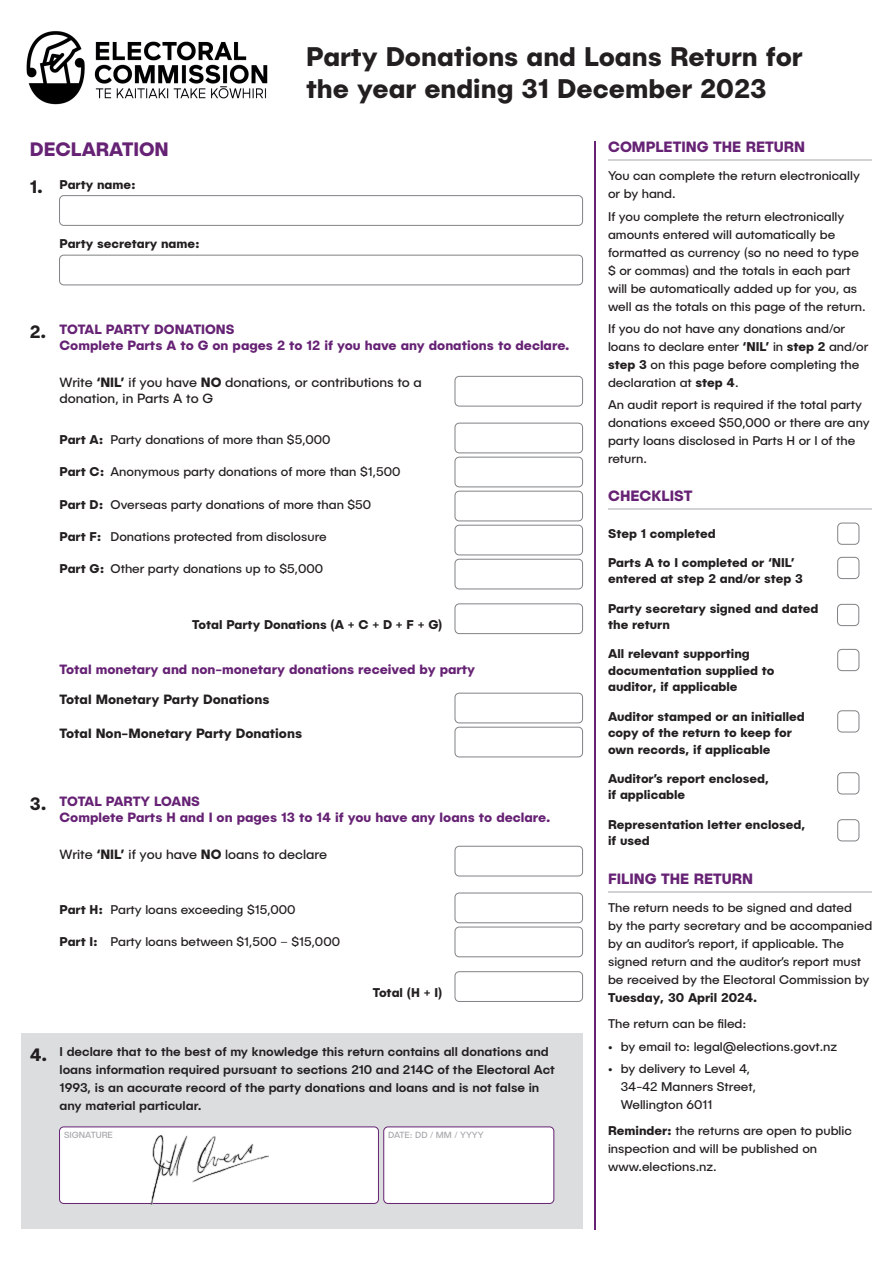
<style>
.page{position:relative;width:893px;height:1263px;background:#fff}
.page>*{position:absolute;margin:0;border:0;box-sizing:border-box;transform-origin:0 0}
.Main_form_header{font:700 27px/31.5px "Publica Sans";color:#231f20}
.Opening_bullet_points{font:700 19.5px "Publica Sans";color:#662274}
.Step_no__text{font:700 18px "Publica Sans";color:#231f20}
.Opening_bullet_points-2{font:700 15px "Publica Sans";color:#662274}
.Declaration_field_name{font:700 13.5px "Publica Sans";color:#662274}
.Declaration_field_name-2{font:13.5px/16.2px "Publica Sans";color:#231f20}
.Declaration_field_name-3{font:700 13.5px "Publica Sans";color:#231f20}
.Information_body_text{font:12.75px/18px "Publica Sans";color:#231f20}
.Information_body_head{font:700 12.75px/16.5px "Publica Sans";color:#231f20}
.Declaration_field_name-4{font:12.75px "Publica Sans";color:#231f20}
.Declaration_statement_text{font:500 12.75px/18px "Publica Sans";color:#231f20}
.Info_body_text_bullet{font:12.75px/18px "Publica Sans";color:#231f20}
.Declaration_field_name-5{font:700 12.75px "Publica Sans";color:#231f20}
.Info_body_head_parah_space{font:12.75px "Publica Sans";color:#231f20}
.Instruction_text{font:9px "Publica Sans";color:#a8a9ad}
.s1{font-weight:700}
</style>
<div class="page">
<img style="left:26px;top:31px;width:242px;height:74px">
<div style="left:59px;top:195px;width:524px;height:31px;border:1px solid #808285;border-radius:4px"></div>
<div style="left:59px;top:255px;width:524px;height:30px;border:1px solid #808285;border-radius:4px"></div>
<div style="left:455px;top:376px;width:128px;height:30px;border:1px solid #808285;border-radius:4px"></div>
<div style="left:455px;top:693px;width:128px;height:30px;border:1px solid #808285;border-radius:4px"></div>
<div style="left:455px;top:727px;width:128px;height:30px;border:1px solid #808285;border-radius:4px"></div>
<div style="left:455px;top:846px;width:128px;height:30px;border:1px solid #808285;border-radius:4px"></div>
<div style="left:455px;top:423px;width:128px;height:30px;border:1px solid #808285;border-radius:4px"></div>
<div style="left:455px;top:893px;width:128px;height:30px;border:1px solid #808285;border-radius:4px"></div>
<div style="left:455px;top:457px;width:128px;height:30px;border:1px solid #808285;border-radius:4px"></div>
<div style="left:455px;top:927px;width:128px;height:30px;border:1px solid #808285;border-radius:4px"></div>
<div style="left:455px;top:491px;width:128px;height:30px;border:1px solid #808285;border-radius:4px"></div>
<div style="left:455px;top:525px;width:128px;height:30px;border:1px solid #808285;border-radius:4px"></div>
<div style="left:455px;top:559px;width:128px;height:30px;border:1px solid #808285;border-radius:4px"></div>
<div style="left:455px;top:604px;width:128px;height:30px;border:1px solid #808285;border-radius:4px"></div>
<div style="left:455px;top:971px;width:128px;height:31px;border:1px solid #808285;border-radius:4px"></div>
<div style="left:837px;top:523px;width:22px;height:21px;border:1px solid #808285;border-radius:4px"></div>
<div style="left:837px;top:557px;width:22px;height:22px;border:1px solid #808285;border-radius:4px"></div>
<div style="left:837px;top:604px;width:22px;height:22px;border:1px solid #808285;border-radius:4px"></div>
<div style="left:837px;top:649px;width:22px;height:22px;border:1px solid #808285;border-radius:4px"></div>
<div style="left:837px;top:711px;width:22px;height:21px;border:1px solid #808285;border-radius:4px"></div>
<div style="left:837px;top:772px;width:22px;height:22px;border:1px solid #808285;border-radius:4px"></div>
<div style="left:837px;top:819px;width:22px;height:22px;border:1px solid #808285;border-radius:4px"></div>
<div style="left:21px;top:1033px;width:562px;height:196px;background:#dcdddf"></div>
<hr style="left:595px;top:141px;width:1px;height:1088px;background:#662274">
<hr style="left:608px;top:891px;width:264px;height:1px;background:#d1d2d4">
<hr style="left:608px;top:159px;width:264px;height:2px;background:#d1d2d4">
<hr style="left:608px;top:508px;width:264px;height:1px;background:#d1d2d4">
<div style="left:60px;top:1127px;width:318px;height:76px;background:#fff;border-radius:4px"></div>
<div style="left:59px;top:1127px;width:320px;height:76px;border:1px solid #662274;border-radius:4px"></div>
<div style="left:384px;top:1127px;width:170px;height:76px;background:#fff;border-radius:4px"></div>
<div style="left:384px;top:1127px;width:170px;height:76px;border:1px solid #662274;border-radius:4px"></div>
<img style="left:149px;top:1136px;width:121px;height:68px">
<p class="Main_form_header" style="left:306px;top:40px;width:498px">Party Donations and Loans Return for the year ending 31 December 2023</p>
<p class="Opening_bullet_points" style="left:30px;top:136px;width:141px">DECLARATION</p>
<p class="Opening_bullet_points-2" style="left:608px;top:137px;width:199px">COMPLETING THE RETURN</p>
<p class="Step_no__text" style="left:30px;top:175px;width:15px">1.</p>
<p class="Declaration_field_name-5" style="left:60px;top:176px;width:78px">Party name:</p>
<p class="Declaration_field_name-5" style="left:60px;top:235px;width:142px">Party secretary name:</p>
<p class="Step_no__text" style="left:30px;top:319px;width:18px">2.</p>
<p class="Declaration_field_name" style="left:60px;top:320px;width:177px">TOTAL PARTY DONATIONS</p>
<p class="Declaration_field_name" style="left:60px;top:337px;width:512px">Complete Parts A to G on pages 2 to 12 if you have any donations to declare.</p>
<p class="Declaration_field_name-2" style="left:60px;top:374px;width:364px">Write <span class="s1">‘NIL’</span> if you have <span class="s1">NO</span> donations, or contributions to a donation, in Parts A to G</p>
<p class="Declaration_field_name-4" style="left:60px;top:431px;width:273px"><span class="s1">Part A:</span> Party donations of more than $5,000</p>
<p class="Declaration_field_name-4" style="left:60px;top:464px;width:342px"><span class="s1">Part C:</span> Anonymous party donations of more than $1,500</p>
<p class="Declaration_field_name-4" style="left:60px;top:496px;width:313px"><span class="s1">Part D:</span> Overseas party donations of more than $50</p>
<p class="Declaration_field_name-4" style="left:60px;top:528px;width:269px"><span class="s1">Part F:</span> Donations protected from disclosure</p>
<p class="Declaration_field_name-4" style="left:60px;top:561px;width:265px"><span class="s1">Part G:</span> Other party donations up to $5,000</p>
<p class="Declaration_field_name-5" style="left:192px;top:616px;width:251px">Total Party Donations (A + C + D + F + G)</p>
<p class="Declaration_field_name" style="left:60px;top:660px;width:417px">Total monetary and non-monetary donations received by party</p>
<p class="Declaration_field_name-3" style="left:60px;top:690px;width:211px">Total Monetary Party Donations</p>
<p class="Declaration_field_name-3" style="left:60px;top:724px;width:244px">Total Non-Monetary Party Donations</p>
<p class="Step_no__text" style="left:30px;top:791px;width:18px">3.</p>
<p class="Declaration_field_name" style="left:60px;top:792px;width:142px">TOTAL PARTY LOANS</p>
<p class="Declaration_field_name" style="left:60px;top:808px;width:492px">Complete Parts H and I on pages 13 to 14 if you have any loans to declare.</p>
<p class="Information_body_text" style="left:608px;top:166px;width:253px">You can complete the return electronically or by hand.</p>
<p class="Information_body_text" style="left:608px;top:207px;width:259px">If you complete the return electronically amounts entered will automatically be formatted as currency (so no need to type $ or commas) and the totals in each part will be automatically added up for you, as well as the totals on this page of the return.</p>
<p class="Information_body_text" style="left:608px;top:319px;width:262px">If you do not have any donations and/or loans to declare enter <span class="s1">‘NIL’</span> in <span class="s1">step 2</span> and/or <span class="s1">step 3</span> on this page before completing the declaration at <span class="s1">step 4</span>.</p>
<p class="Information_body_text" style="left:608px;top:395px;width:263px">An audit report is required if the total party donations exceed $50,000 or there are any party loans disclosed in Parts H or I of the return.</p>
<p class="Opening_bullet_points-2" style="left:608px;top:486px;width:86px">CHECKLIST</p>
<p class="Information_body_head" style="left:608px;top:524px;width:109px">Step 1 completed</p>
<p class="Information_body_head" style="left:608px;top:554px;width:196px">Parts A to I completed or ‘NIL’ entered at step 2 and/or step 3</p>
<p class="Information_body_head" style="left:608px;top:599px;width:212px">Party secretary signed and dated the return</p>
<p class="Information_body_head" style="left:608px;top:645px;width:168px">All relevant supporting documentation supplied to auditor, if applicable</p>
<p class="Information_body_head" style="left:608px;top:707px;width:198px">Auditor stamped or an initialled copy of the return to keep for own records, if applicable</p>
<p class="Information_body_head" style="left:608px;top:770px;width:163px">Auditor’s report enclosed, if applicable</p>
<p class="Information_body_head" style="left:608px;top:815px;width:199px">Representation letter enclosed, if used</p>
<p class="Declaration_field_name-2" style="left:60px;top:846px;width:269px">Write <span class="s1">‘NIL’</span> if you have <span class="s1">NO</span> loans to declare</p>
<p class="Opening_bullet_points-2" style="left:608px;top:869px;width:147px">FILING THE RETURN</p>
<p class="Declaration_field_name-4" style="left:60px;top:901px;width:238px"><span class="s1">Part H:</span> Party loans exceeding $15,000</p>
<p class="Declaration_field_name-4" style="left:60px;top:934px;width:282px"><span class="s1">Part I:</span> Party loans between $1,500 – $15,000</p>
<p class="Declaration_field_name-5" style="left:373px;top:984px;width:71px">Total (H + I)</p>
<p class="Step_no__text" style="left:30px;top:1042px;width:19px">4.</p>
<p class="Declaration_statement_text" style="left:60px;top:1042px;width:497px">I declare that to the best of my knowledge this return contains all donations and loans information required pursuant to sections 210 and 214C of the Electoral Act 1993, is an accurate record of the party donations and loans and is not false in any material particular.</p>
<p class="Instruction_text" style="left:64px;top:1129px;width:50px">SIGNATURE</p>
<p class="Instruction_text" style="left:388px;top:1129px;width:97px">DATE: DD / MM / YYYY</p>
<p class="Information_body_text" style="left:608px;top:898px;width:266px">The return needs to be signed and dated<br>by the party secretary and be accompanied by an auditor’s report, if applicable. The signed return and the auditor’s report must be received by the Electoral Commission by <span class="s1">Tuesday, 30 April 2024.</span></p>
<p class="Info_body_head_parah_space" style="left:608px;top:1016px;width:140px">The return can be filed:</p>
<p class="Info_body_text_bullet" style="left:608px;top:1037px;width:231px">• by email to: legal@elections.govt.nz</p>
<p class="Info_body_text_bullet" style="left:621px;top:1059px;width:137px;text-indent:-13px">• by delivery to Level 4,<br>34-42 Manners Street,<br>Wellington 6011</p>
<p class="Information_body_text" style="left:608px;top:1121px;width:245px"><span class="s1">Reminder:</span> the returns are open to public inspection and will be published on www.elections.nz.</p>
</div>
